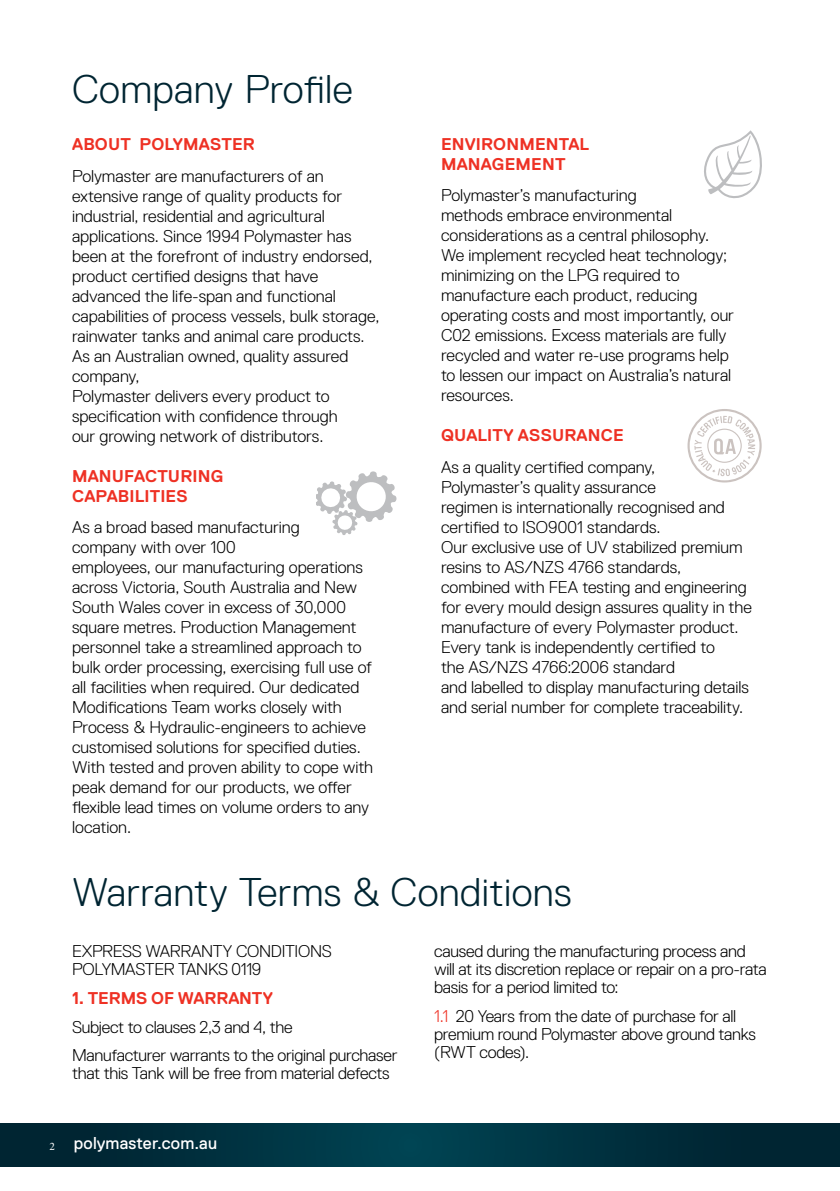
<style>
.page{position:relative;width:840px;height:1191px;background:#fff}
.page>*{position:absolute;margin:0;border:0;box-sizing:border-box;transform-origin:0 0}
.t1{font:300 40px "Replica Std";letter-spacing:.01em;color:#002532}
.t2{font:17.2px "Replica Std";letter-spacing:.01em;color:#fff}
.t3{font:300 17px/20px "Replica Std";letter-spacing:-.005em;color:#000}
.t4{font:700 17px/20px "Replica Std";letter-spacing:.01em;color:#ee3124}
.s1{font-family:"Minion Pro";font-size:11.4px}
.s2{color:#ee3124}
</style>
<div class="page">
<svg style="left:0;top:1123px;width:839px;height:43px;background:#00303e"></svg>
<svg style="left:316px;top:471px;width:80px;height:64px"></svg>
<svg style="left:687px;top:409px;width:74px;height:73px"></svg>
<svg style="left:704px;top:130px;width:58px;height:69px"></svg>
<h1 class="t1" style="left:72px;top:67px;width:282px">Company Profile</h1>
<p class="t4" style="left:72px;top:134px;width:184px">ABOUT POLYMASTER</p>
<p class="t3" style="left:72px;top:166px;width:309px">Polymaster are manufacturers of an extensive range of quality products for industrial, residential and agricultural applications. Since 1994 Polymaster has been at the forefront of industry endorsed, product certified designs that have advanced the life-span and functional capabilities of process vessels, bulk storage, rainwater tanks and animal care products.<br>As an Australian owned, quality assured company,<br>Polymaster delivers every product to specification with confidence through<br>our growing network of distributors.</p>
<p class="t4" style="left:72px;top:466px;width:153px">MANUFACTURING<br>CAPABILITIES</p>
<p class="t3" style="left:72px;top:517px;width:302px">As a broad based manufacturing<br>company with over 100<br>employees, our manufacturing operations across Victoria, South Australia and New South Wales cover in excess of 30,000 square metres. Production Management personnel take a streamlined approach to bulk order processing, exercising full use of all facilities when required. Our dedicated Modifications Team works closely with Process &amp; Hydraulic-engineers to achieve customised solutions for specified duties.<br>With tested and proven ability to cope with peak demand for our products, we offer flexible lead times on volume orders to any location.</p>
<p class="t4" style="left:441px;top:134px;width:149px">ENVIRONMENTAL<br>MANAGEMENT</p>
<p class="t3" style="left:441px;top:185px;width:294px">Polymaster’s manufacturing<br>methods embrace environmental considerations as a central philosophy.<br>We implement recycled heat technology; minimizing on the LPG required to manufacture each product, reducing operating costs and most importantly, our C02 emissions. Excess materials are fully recycled and water re-use programs help to lessen our impact on Australia’s natural resources.</p>
<p class="t4" style="left:441px;top:425px;width:184px">QUALITY ASSURANCE</p>
<p class="t3" style="left:441px;top:457px;width:312px">As a quality certified company,<br>Polymaster’s quality assurance<br>regimen is internationally recognised and certified to ISO9001 standards.<br>Our exclusive use of UV stabilized premium resins to AS/NZS 4766 standards, combined with FEA testing and engineering for every mould design assures quality in the manufacture of every Polymaster product.<br>Every tank is independently certified to<br>the AS/NZS 4766:2006 standard<br>and labelled to display manufacturing details and serial number for complete traceability.</p>
<h1 class="t1" style="left:72px;top:869px;width:501px">Warranty Terms &amp; Conditions</h1>
<p class="t3" style="left:72px;top:942px;width:261px;line-height:18px">EXPRESS WARRANTY CONDITIONS<br>POLYMASTER TANKS 0119</p>
<p class="t4" style="left:72px;top:988px;width:202px">1. TERMS OF WARRANTY</p>
<p class="t3" style="left:72px;top:1012px;width:327px;line-height:28.8px">Subject to clauses 2,3 and 4, the<br>Manufacturer warrants to the original purchaser</p>
<p class="t3" style="left:72px;top:1063px;width:319px">that this Tank will be free from material defects</p>
<p class="t2" style="left:50px;top:1133px;width:169px"><span class="s1">2</span> polymaster.com.au</p>
<p class="t3" style="left:434px;top:942px;width:334px;line-height:18px">caused during the manufacturing process and will at its discretion replace or repair on a pro-rata basis for a period limited to:</p>
<p class="t3" style="left:434px;top:1007px;width:323px;line-height:18px"><span class="s2">1.1</span> 20 Years from the date of purchase for all premium round Polymaster above ground tanks (RWT codes).</p>
</div>
